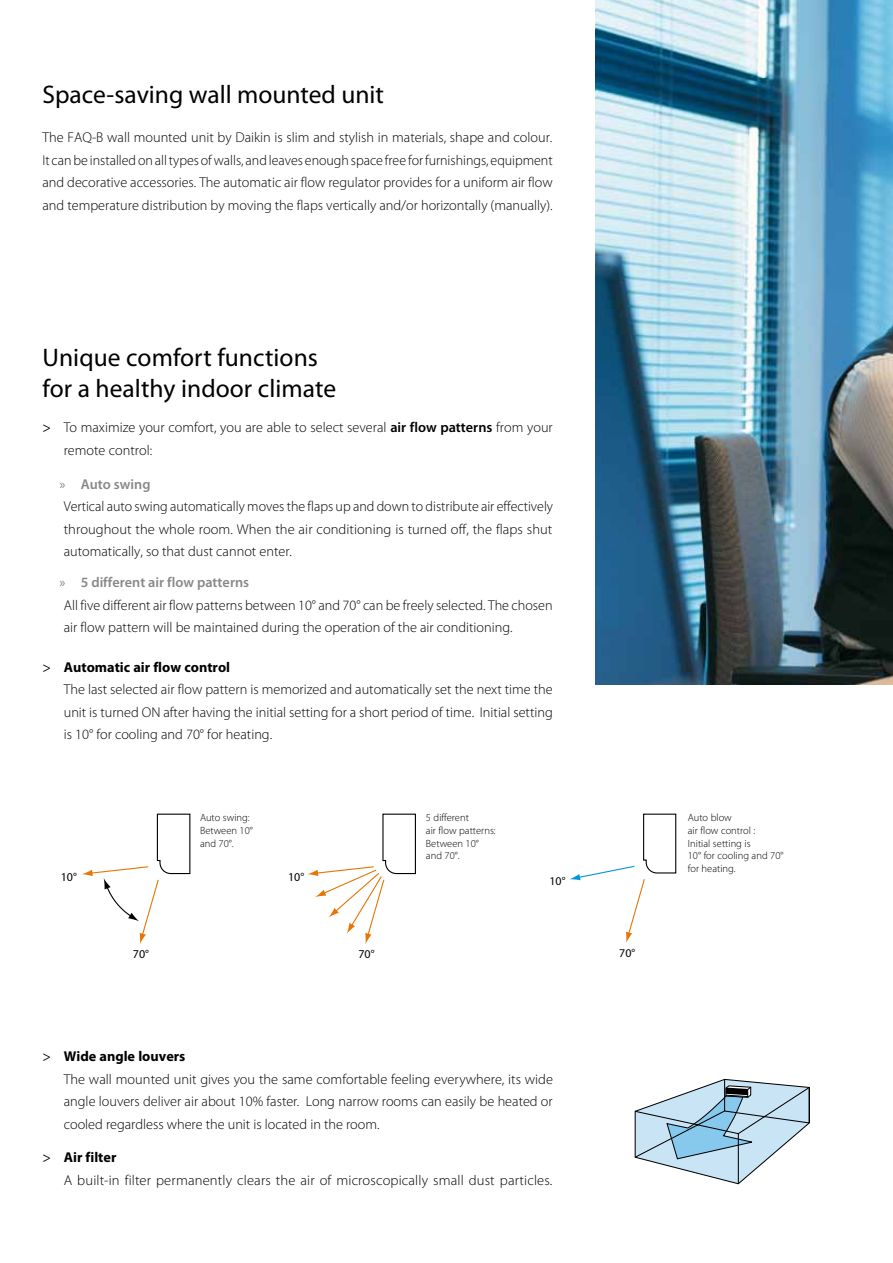
<style>
.page{position:relative;width:893px;height:1263px;background:#fff}
.page>*{position:absolute;margin:0;border:0;box-sizing:border-box;transform-origin:0 0}
.t1{font:25.5px/30.6px "Myriad Pro";letter-spacing:.005em;color:#000}
.t2{font:300 14.25px/22.5px "Myriad Pro";color:#000}
.t3{font:12px "Myriad Pro";color:#000}
.t4{font:11.85px "Myriad Pro";color:#000}
.t5{font:300 10.5px/12.6px "Myriad Pro";color:#000}
.s1{font-weight:400}
.s2{font-weight:600}
.s3{font-weight:400;color:#87888a}
.s4{font-weight:600;color:#87888a}
.s5{font-weight:700}
</style>
<div class="page">
<img style="left:595px;top:0;width:298px;height:685px">
<svg style="left:82px;top:814px;width:108px;height:130px"></svg>
<svg style="left:307px;top:814px;width:109px;height:130px"></svg>
<svg style="left:569px;top:814px;width:107px;height:129px"></svg>
<svg style="left:634px;top:1078px;width:176px;height:107px"></svg>
<h1 class="t1" style="left:43px;top:78px;width:343px">Space-saving wall mounted unit</h1>
<p class="t2" style="left:43px;top:126px;width:512px;text-align:justify">The FAQ-B wall mounted unit by Daikin is slim and stylish in materials, shape and colour.<br>It can be installed on all types of walls, and leaves enough space free for furnishings, equipment and decorative accessories. The automatic air flow regulator provides for a uniform air flow and temperature distribution by moving the flaps vertically and/or horizontally (manually).</p>
<h1 class="t1" style="left:43px;top:342px;width:295px">Unique comfort functions for a healthy indoor climate</h1>
<p class="t2" style="left:64px;top:416px;width:490px;text-indent:-21px"><span class="s1">&gt;</span> To maximize your comfort, you are able to select several <span class="s2">air flow patterns</span> from your remote control:</p>
<p class="t2" style="left:60px;top:472px;width:495px"><span class="s3">»</span> <span class="s4">Auto swing<br></span>Vertical auto swing automatically moves the flaps up and down to distribute air effectively throughout the whole room. When the air conditioning is turned off, the flaps shut automatically, so that dust cannot enter.</p>
<p class="t2" style="left:60px;top:571px;width:495px"><span class="s3">»</span> <span class="s4">5 different air flow patterns<br></span>All five different air flow patterns between 10° and 70° can be freely selected. The chosen air flow pattern will be maintained during the operation of the air conditioning.</p>
<p class="t2" style="left:64px;top:655px;width:491px;text-indent:-21px"><span class="s1">&gt;</span> <span class="s5">Automatic air flow control<br></span>The last selected air flow pattern is memorized and automatically set the next time the unit is turned ON after having the initial setting for a short period of time. Initial setting is 10° for cooling and 70° for heating.</p>
<p class="t3" style="left:61px;top:870px;width:18px">10°</p>
<p class="t3" style="left:133px;top:947px;width:18px">70°</p>
<p class="t5" style="left:200px;top:811px;width:54px">Auto swing:<br>Between 10° and 70°.</p>
<p class="t3" style="left:288px;top:870px;width:18px">10°</p>
<p class="t3" style="left:358px;top:947px;width:18px">70°</p>
<p class="t5" style="left:426px;top:811px;width:71px">5 different<br>air flow patterns:<br>Between 10° and 70°.</p>
<p class="t4" style="left:549px;top:874px;width:17px">10°</p>
<p class="t2" style="left:64px;top:1045px;width:491px;text-indent:-21px"><span class="s1">&gt;</span> <span class="s5">Wide angle louvers<br></span>The wall mounted unit gives you the same comfortable feeling everywhere, its wide angle louvers deliver air about 10% faster. Long narrow rooms can easily be heated or cooled regardless where the unit is located in the room.</p>
<p class="t2" style="left:64px;top:1146px;width:490px;text-indent:-21px"><span class="s1">&gt;</span> <span class="s5">Air filter<br></span>A built-in filter permanently clears the air of microscopically small dust particles.</p>
<p class="t4" style="left:619px;top:945px;width:17px">70°</p>
<p class="t5" style="left:688px;top:811px;width:97px">Auto blow<br>air flow control :<br>Initial setting is<br>10° for cooling and 70° for heating.</p>
</div>
